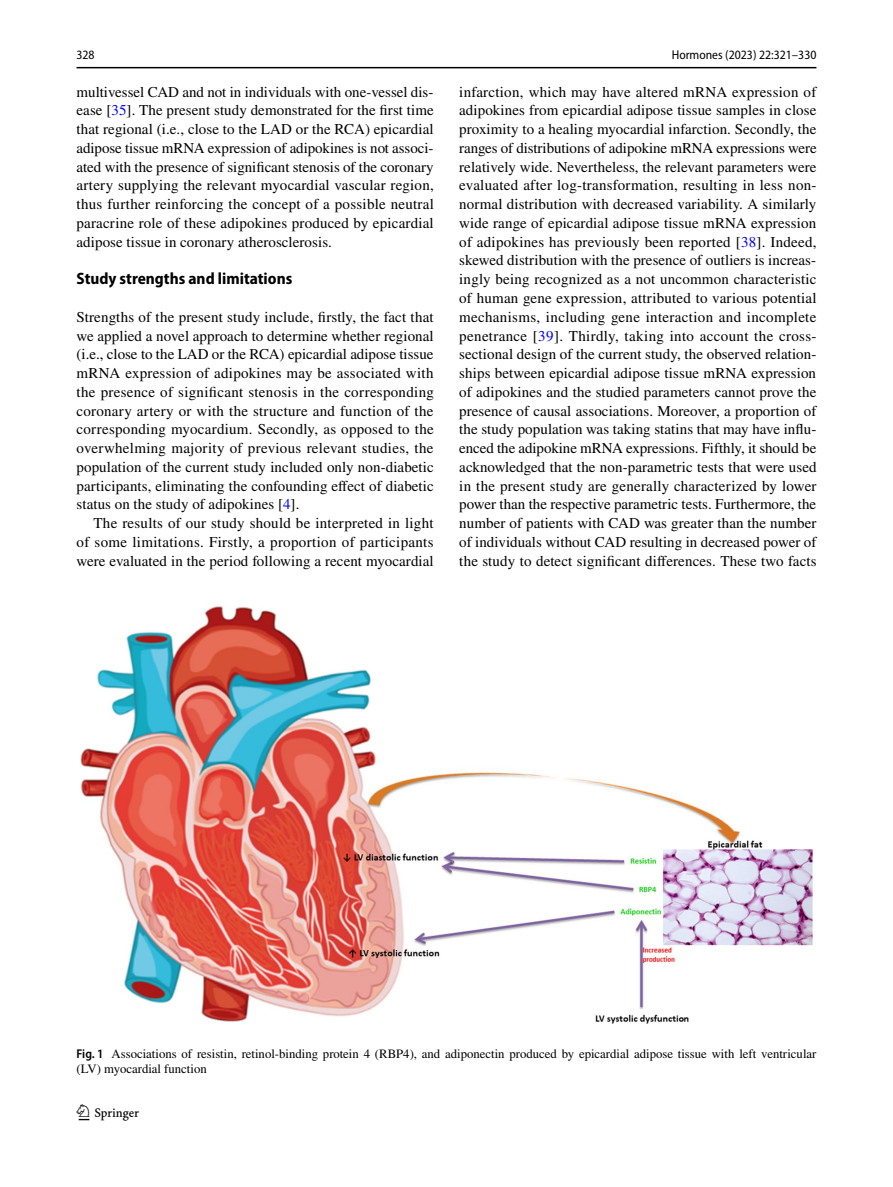
<style>
.page{position:relative;width:893px;height:1187px;background:#fff}
.page>*{position:absolute;margin:0;border:0;box-sizing:border-box;transform-origin:0 0}
.t1{font:22.5px "Springnew Regular 2";color:#000}
.t2{font:700 semi-condensed 16.5px "Myriad Pro";color:#000}
.t3{font:15px/18.8px "STIX";letter-spacing:.005em;color:#000;text-align:justify}
.t4{font:12.75px/15px "STIX";color:#000}
.t5{font:semi-condensed 12.75px "Myriad Pro";color:#000}
.s1{color:#00f}
.s2{font-family:"Myriad Pro";font-weight:600;font-stretch:semi-condensed}
</style>
<div class="page">
<hr style="left:77px;top:67px;width:739px;height:1px;background:#000">
<img style="left:81px;top:606px;width:731px;height:417px">
<p class="t5" style="left:77px;top:48px;width:20px">328</p>
<p class="t5" style="left:672px;top:48px;width:146px">Hormones (2023) 22:321–330</p>
<p class="t3" style="left:77px;top:83px;width:359px">multivessel CAD and not in individuals with one-vessel dis&shy;ease [<span class="s1">35</span>]. The present study demonstrated for the first time that regional (i.e., close to the LAD or the RCA) epicardial adipose tissue mRNA expression of adipokines is not associ&shy;ated with the presence of significant stenosis of the coronary artery supplying the relevant myocardial vascular region, thus further reinforcing the concept of a possible neutral paracrine role of these adipokines produced by epicardial adipose tissue in coronary atherosclerosis.</p>
<p class="t2" style="left:77px;top:269px;width:217px">Study strengths and limitations</p>
<p class="t3" style="left:77px;top:308px;width:359px">Strengths of the present study include, firstly, the fact that we applied a novel approach to determine whether regional (i.e., close to the LAD or the RCA) epicardial adipose tissue mRNA expression of adipokines may be associated with the presence of significant stenosis in the corresponding coronary artery or with the structure and function of the corresponding myocardium. Secondly, as opposed to the overwhelming majority of previous relevant studies, the population of the current study included only non-diabetic participants, eliminating the confounding effect of diabetic status on the study of adipokines [<span class="s1">4</span>].</p>
<p class="t3" style="left:77px;top:514px;width:359px;text-indent:17px">The results of our study should be interpreted in light of some limitations. Firstly, a proportion of participants were evaluated in the period following a recent myocardial</p>
<p class="t3" style="left:459px;top:83px;width:359px">infarction, which may have altered mRNA expression of adipokines from epicardial adipose tissue samples in close proximity to a healing myocardial infarction. Secondly, the ranges of distributions of adipokine mRNA expressions were relatively wide. Nevertheless, the relevant parameters were evaluated after log-transformation, resulting in less non&shy;normal distribution with decreased variability. A similarly wide range of epicardial adipose tissue mRNA expression of adipokines has previously been reported [<span class="s1">38</span>]. Indeed, skewed distribution with the presence of outliers is increas&shy;ingly being recognized as a not uncommon characteristic of human gene expression, attributed to various potential mechanisms, including gene interaction and incomplete penetrance [<span class="s1">39</span>]. Thirdly, taking into account the cross&shy;sectional design of the current study, the observed relation&shy;ships between epicardial adipose tissue mRNA expression of adipokines and the studied parameters cannot prove the presence of causal associations. Moreover, a proportion of the study population was taking statins that may have influ&shy;enced the adipokine mRNA expressions. Fifthly, it should be acknowledged that the non-parametric tests that were used in the present study are generally characterized by lower power than the respective parametric tests. Furthermore, the number of patients with CAD was greater than the number of individuals without CAD resulting in decreased power of the study to detect significant differences. These two facts</p>
<p class="t4" style="left:77px;top:1047px;width:741px"><span class="s2">Fig. 1</span> Associations of resistin, retinol-binding protein 4 (RBP4), and adiponectin produced by epicardial adipose tissue with left ventricular (LV) myocardial function</p>
<h1 class="t1" style="left:79px;top:1104px;width:62px">1 3</h1>
</div>
